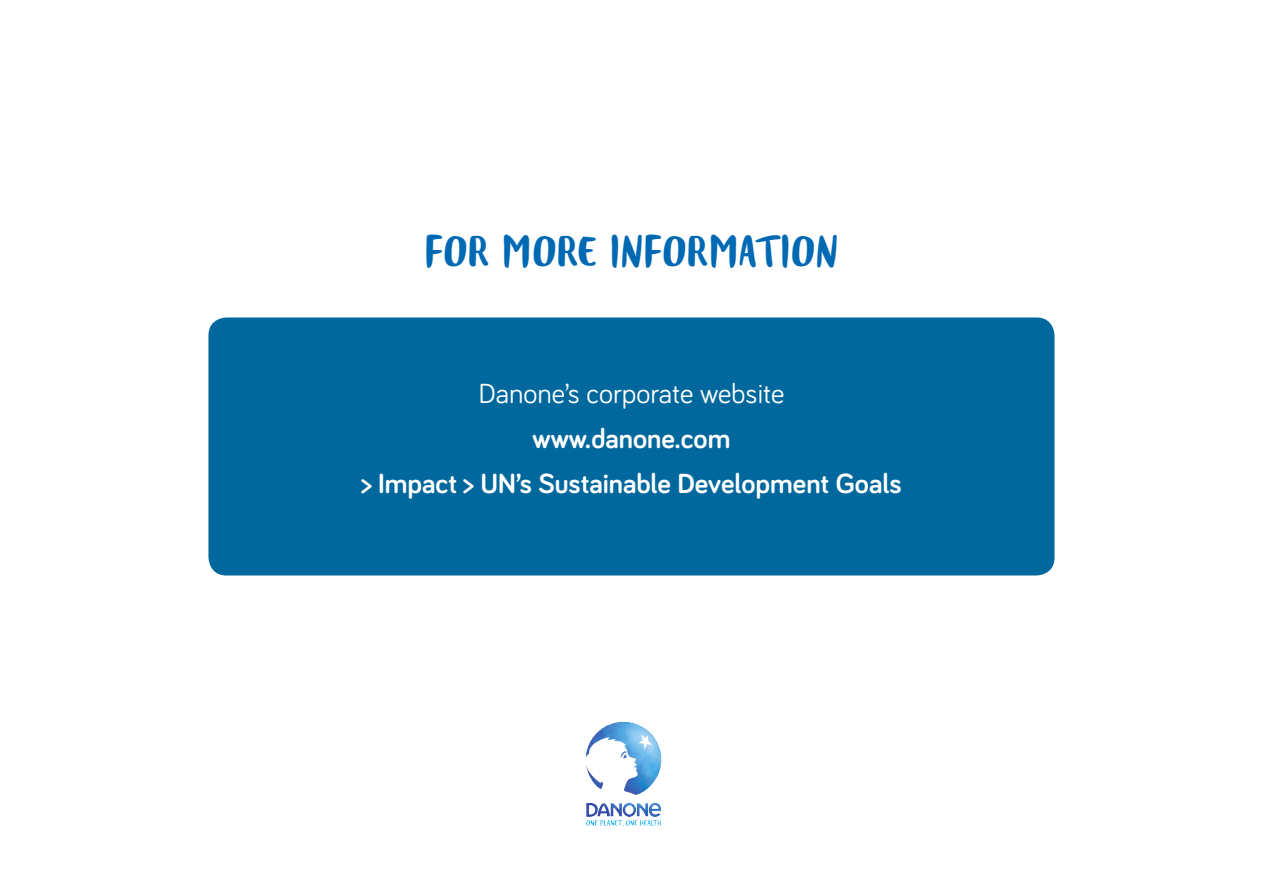
<style>
.page{position:relative;width:1263px;height:893px;background:#fff}
.page>*{position:absolute;margin:0;border:0;box-sizing:border-box;transform-origin:0 0}
.t1{font:34.5px "Blog Script";color:#0069b4}
.t2{font:700 28.5px/45px "Bariol";color:#fff;text-align:center}
.t3{font:28.5px "Bariol";color:#fff}
</style>
<div class="page">
<div style="left:208px;top:317px;width:846px;height:258px;background:#00689d;border-radius:18px"></div>
<img style="left:585px;top:721px;width:77px;height:105px">
<p class="t1" style="left:424px;top:232px;width:415px">FOR MORE INFORMATION</p>
<p class="t3" style="left:479px;top:374px;width:307px">Danone’s corporate website</p>
<p class="t2" style="left:361px;top:415px;width:542px">www.danone.com<br>&gt; Impact &gt; UN’s Sustainable Development Goals</p>
</div>
